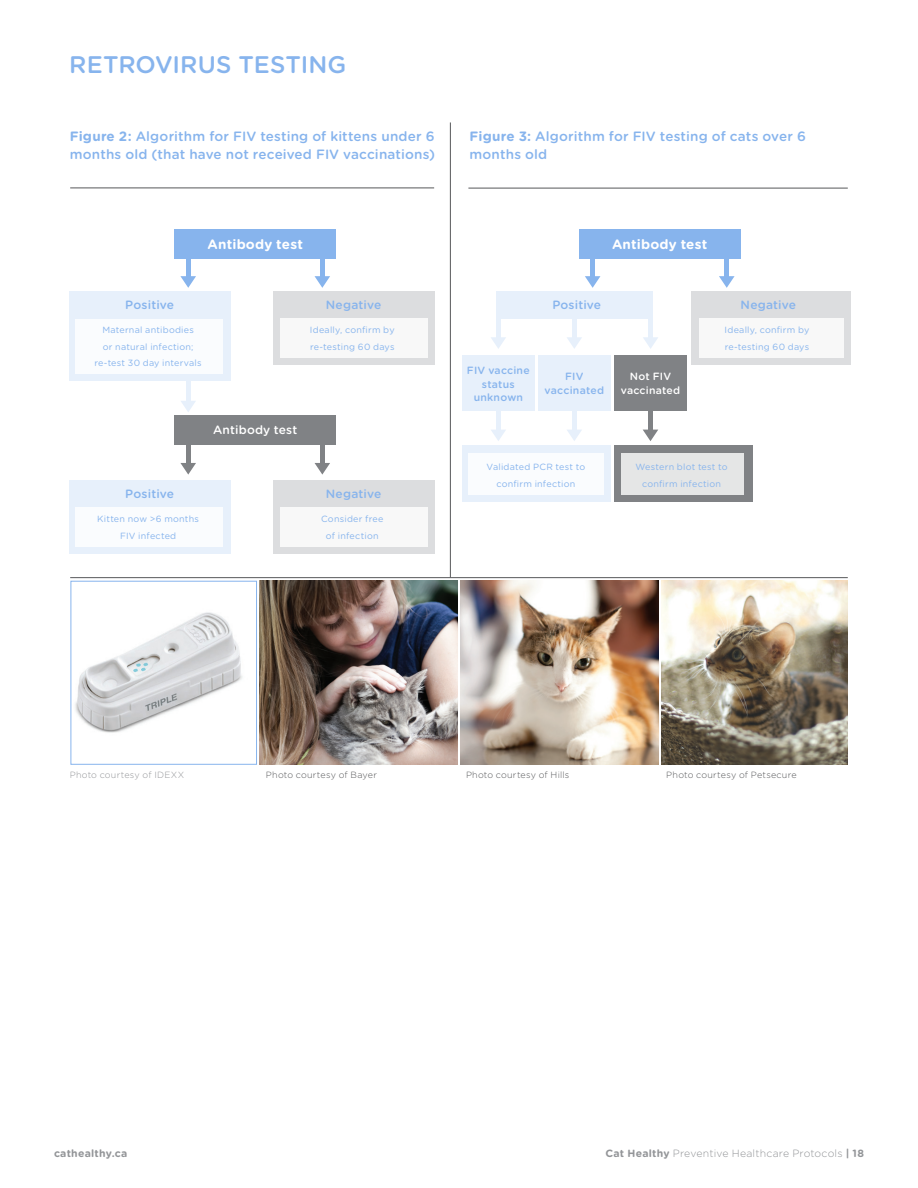
<style>
.page{position:relative;width:918px;height:1188px;background:#fff}
.page>*{position:absolute;margin:0;border:0;box-sizing:border-box;transform-origin:0 0}
.t1{font:500 24px "Gotham Rounded";color:#87b4ed}
.t2{font:500 13.5px/18px "Gotham Rounded";letter-spacing:.01em;color:#87b4ed}
.t3{font:700 13.5px "Gotham Rounded";letter-spacing:.01em;color:#fff}
.t4{font:500 12px "Gotham Rounded";letter-spacing:.015em;color:#87b4ed}
.t5{font:500 12px "Gotham Rounded";letter-spacing:.015em;color:#fff}
.t6{font:300 10.5px "Gotham Rounded";letter-spacing:.01em;color:#939598}
.t7{font:500 10.5px/13.5px "Gotham Rounded";letter-spacing:.02em;color:#87b4ed;text-align:center}
.t8{font:500 10.5px/13.5px "Gotham Rounded";letter-spacing:.02em;color:#fff;text-align:center}
.t9{font:700 10.5px "Gotham Rounded";letter-spacing:.025em;color:#939598}
.t10{font:9px/16.5px "Gotham Rounded";letter-spacing:.025em;color:#87b4ed;text-align:center}
.t11{font:300 9px "Gotham Rounded";letter-spacing:.02em;color:#57585a}
.t12{font:300 9px "Gotham Rounded";letter-spacing:.025em;color:#939598}
.s1{font-weight:700}
</style>
<div class="page">
<hr style="left:70px;top:188px;width:364px;height:1px;background:#57585a">
<hr style="left:468px;top:188px;width:380px;height:1px;background:#57585a">
<hr style="left:70px;top:577px;width:778px;height:1px;background:#57585a">
<hr style="left:450px;top:122px;width:1px;height:455px;background:#57585a">
<img style="left:75px;top:612px;width:168px;height:121px">
<div style="left:71px;top:581px;width:186px;height:184px;border:1px solid #87b4ed"></div>
<img style="left:460px;top:581px;width:199px;height:184px">
<img style="left:259px;top:581px;width:199px;height:184px">
<img style="left:662px;top:581px;width:186px;height:184px">
<svg style="left:181px;top:401px;width:15px;height:11px"></svg>
<hr style="left:186px;top:350px;width:4px;height:53px;background:#e7f0fb">
<svg style="left:643px;top:337px;width:15px;height:12px"></svg>
<hr style="left:649px;top:308px;width:4px;height:32px;background:#e7f0fb">
<svg style="left:567px;top:337px;width:15px;height:12px"></svg>
<hr style="left:572px;top:308px;width:4px;height:32px;background:#e7f0fb">
<svg style="left:491px;top:337px;width:15px;height:12px"></svg>
<hr style="left:496px;top:308px;width:4px;height:32px;background:#e7f0fb">
<div style="left:175px;top:229px;width:161px;height:30px;background:#87b4ed"></div>
<div style="left:579px;top:229px;width:161px;height:30px;background:#87b4ed"></div>
<div style="left:175px;top:416px;width:161px;height:29px;background:#808285"></div>
<div style="left:614px;top:355px;width:73px;height:56px;background:#808285"></div>
<div style="left:614px;top:446px;width:139px;height:56px;background:#808285"></div>
<div style="left:538px;top:355px;width:73px;height:56px;background:#e7f0fb"></div>
<div style="left:462px;top:355px;width:73px;height:56px;background:#e7f0fb"></div>
<div style="left:69px;top:291px;width:161px;height:90px;background:#e7f0fb"></div>
<div style="left:496px;top:291px;width:157px;height:28px;background:#e7f0fb"></div>
<div style="left:69px;top:480px;width:161px;height:73px;background:#e7f0fb"></div>
<div style="left:462px;top:446px;width:149px;height:56px;background:#e7f0fb"></div>
<div style="left:273px;top:291px;width:161px;height:73px;background:#dcdddf"></div>
<div style="left:692px;top:291px;width:159px;height:73px;background:#dcdddf"></div>
<div style="left:273px;top:480px;width:161px;height:73px;background:#dcdddf"></div>
<div style="left:76px;top:319px;width:147px;height:54px;background:#fff"></div>
<div style="left:76px;top:508px;width:147px;height:39px;background:#fff"></div>
<div style="left:468px;top:454px;width:135px;height:41px;background:#fff"></div>
<div style="left:621px;top:454px;width:123px;height:41px;background:#e5e6e6"></div>
<div style="left:280px;top:319px;width:147px;height:39px;background:#f8f8f8"></div>
<div style="left:699px;top:319px;width:144px;height:39px;background:#f8f8f8"></div>
<div style="left:280px;top:508px;width:147px;height:39px;background:#f8f8f8"></div>
<svg style="left:180px;top:276px;width:16px;height:12px"></svg>
<hr style="left:186px;top:233px;width:4px;height:46px;background:#87b4ed">
<svg style="left:585px;top:276px;width:15px;height:12px"></svg>
<hr style="left:591px;top:233px;width:4px;height:46px;background:#87b4ed">
<svg style="left:180px;top:463px;width:16px;height:12px"></svg>
<hr style="left:186px;top:420px;width:4px;height:45px;background:#808285">
<svg style="left:567px;top:430px;width:15px;height:11px"></svg>
<hr style="left:572px;top:387px;width:4px;height:45px;background:#e7f0fb">
<svg style="left:643px;top:430px;width:15px;height:11px"></svg>
<div style="left:648px;top:387px;width:5px;height:45px;background:#808285"></div>
<svg style="left:491px;top:430px;width:15px;height:11px"></svg>
<hr style="left:496px;top:387px;width:4px;height:45px;background:#e7f0fb">
<svg style="left:315px;top:276px;width:15px;height:12px"></svg>
<hr style="left:320px;top:233px;width:4px;height:46px;background:#87b4ed">
<svg style="left:719px;top:276px;width:16px;height:12px"></svg>
<hr style="left:725px;top:233px;width:4px;height:46px;background:#87b4ed">
<svg style="left:315px;top:463px;width:15px;height:12px"></svg>
<hr style="left:320px;top:420px;width:4px;height:45px;background:#808285">
<p class="t1" style="left:69px;top:48px;width:279px">RETROVIRUS TESTING</p>
<p class="t2" style="left:70px;top:126px;width:367px"><span class="s1">Figure 2:</span> Algorithm for FIV testing of kittens under 6 months old (that have not received FIV vaccinations)</p>
<p class="t2" style="left:470px;top:126px;width:338px"><span class="s1">Figure 3:</span> Algorithm for FIV testing of cats over 6 months old</p>
<p class="t3" style="left:208px;top:234px;width:97px">Antibody test</p>
<p class="t3" style="left:612px;top:234px;width:97px">Antibody test</p>
<p class="t4" style="left:125px;top:296px;width:50px">Positive</p>
<p class="t4" style="left:552px;top:296px;width:50px">Positive</p>
<p class="t4" style="left:326px;top:296px;width:57px">Negative</p>
<p class="t4" style="left:741px;top:296px;width:57px">Negative</p>
<p class="t10" style="left:95px;top:321px;width:109px">Maternal antibodies<br>or natural infection; re-test 30 day intervals</p>
<p class="t10" style="left:310px;top:321px;width:86px;text-align:left">Ideally, confirm by re-testing 60 days</p>
<p class="t10" style="left:725px;top:321px;width:86px;text-align:left">Ideally, confirm by re-testing 60 days</p>
<p class="t7" style="left:467px;top:364px;width:64px">FIV vaccine status unknown</p>
<p class="t7" style="left:545px;top:370px;width:61px">FIV vaccinated</p>
<p class="t8" style="left:621px;top:370px;width:61px">Not FIV vaccinated</p>
<p class="t5" style="left:213px;top:421px;width:86px">Antibody test</p>
<p class="t10" style="left:486px;top:458px;width:100px">Validated PCR test to confirm infection</p>
<p class="t10" style="left:635px;top:458px;width:94px">Western blot test to confirm infection</p>
<p class="t4" style="left:125px;top:485px;width:50px">Positive</p>
<p class="t4" style="left:326px;top:485px;width:57px">Negative</p>
<p class="t10" style="left:97px;top:510px;width:103px">Kitten now &gt;6 months<br>FIV infected</p>
<p class="t10" style="left:321px;top:510px;width:64px">Consider free of infection</p>
<p class="t12" style="left:70px;top:769px;width:116px">Photo courtesy of IDEXX</p>
<p class="t11" style="left:266px;top:769px;width:113px">Photo courtesy of Bayer</p>
<p class="t11" style="left:466px;top:769px;width:105px">Photo courtesy of Hills</p>
<p class="t11" style="left:666px;top:769px;width:132px">Photo courtesy of Petsecure</p>
<p class="t9" style="left:54px;top:1145px;width:75px">cathealthy.ca</p>
<p class="t6" style="left:606px;top:1146px;width:260px"><span class="s1">Cat Healthy</span> Preventive Healthcare Protocols <span class="s1">| 18</span></p>
</div>
